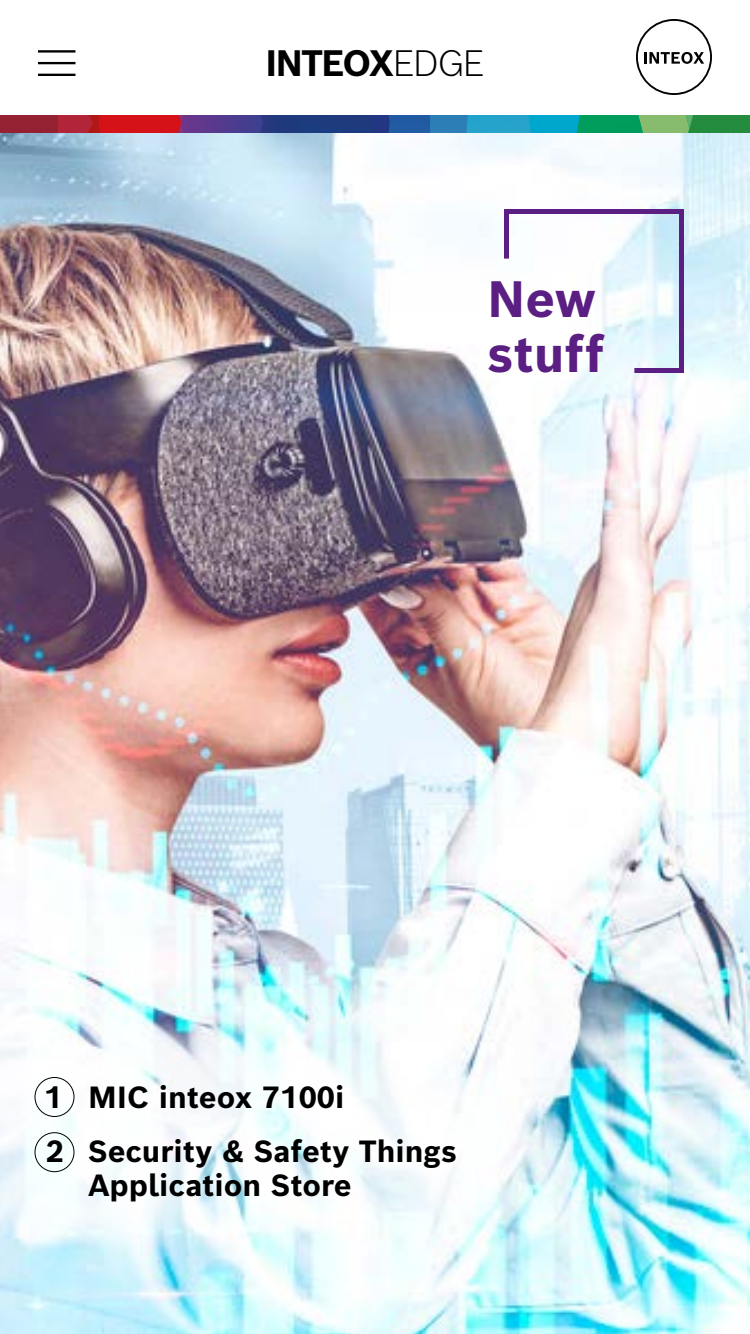
<style>
.page{position:relative;width:750px;height:1334px;background:#fff}
.page>*{position:absolute;margin:0;border:0;box-sizing:border-box;transform-origin:0 0}
.t1{font:700 50px/55px "Bosch Sans";color:#5b1e82}
.t2{font:700 36px "Bosch Sans";letter-spacing:-.05em;color:#000}
.t3{font:700 30px/54px "Bosch Sans";color:#000}
.s1{font-weight:300}
</style>
<div class="page">
<div style="left:0;top:115px;width:58px;height:18px;background:#942131"></div>
<svg style="left:58px;top:115px;width:692px;height:18px;background:#476377"></svg>
<img style="left:0;top:133px;width:750px;height:1201px">
<svg style="left:502px;top:206px;width:184px;height:170px"></svg>
<svg style="left:0;top:1022px;width:542px;height:228px"></svg>
<hr style="left:38px;top:50px;width:38px;height:3px;background:#000">
<hr style="left:38px;top:62px;width:38px;height:2px;background:#000">
<hr style="left:38px;top:74px;width:38px;height:2px;background:#000">
<svg style="left:636px;top:19px;width:76px;height:76px"></svg>
<div style="left:34px;top:1077px;width:40px;height:40px;border:1px solid #000;border-radius:50%"></div>
<div style="left:34px;top:1132px;width:40px;height:40px;border:1px solid #000;border-radius:50%"></div>
<p class="t2" style="left:265px;top:39px;width:221px">INTEOX<span class="s1">EDGE</span></p>
<h1 class="t1" style="left:487px;top:270px;width:119px">New stuff</h1>
<p class="t3" style="left:44px;top:1070px;width:21px">1<br>2</p>
<p class="t3" style="left:88px;top:1070px;width:371px">MIC inteox 7100i<br>Security &amp; Safety Things</p>
<p class="t3" style="left:88px;top:1158px;width:265px">Application Store</p>
</div>
